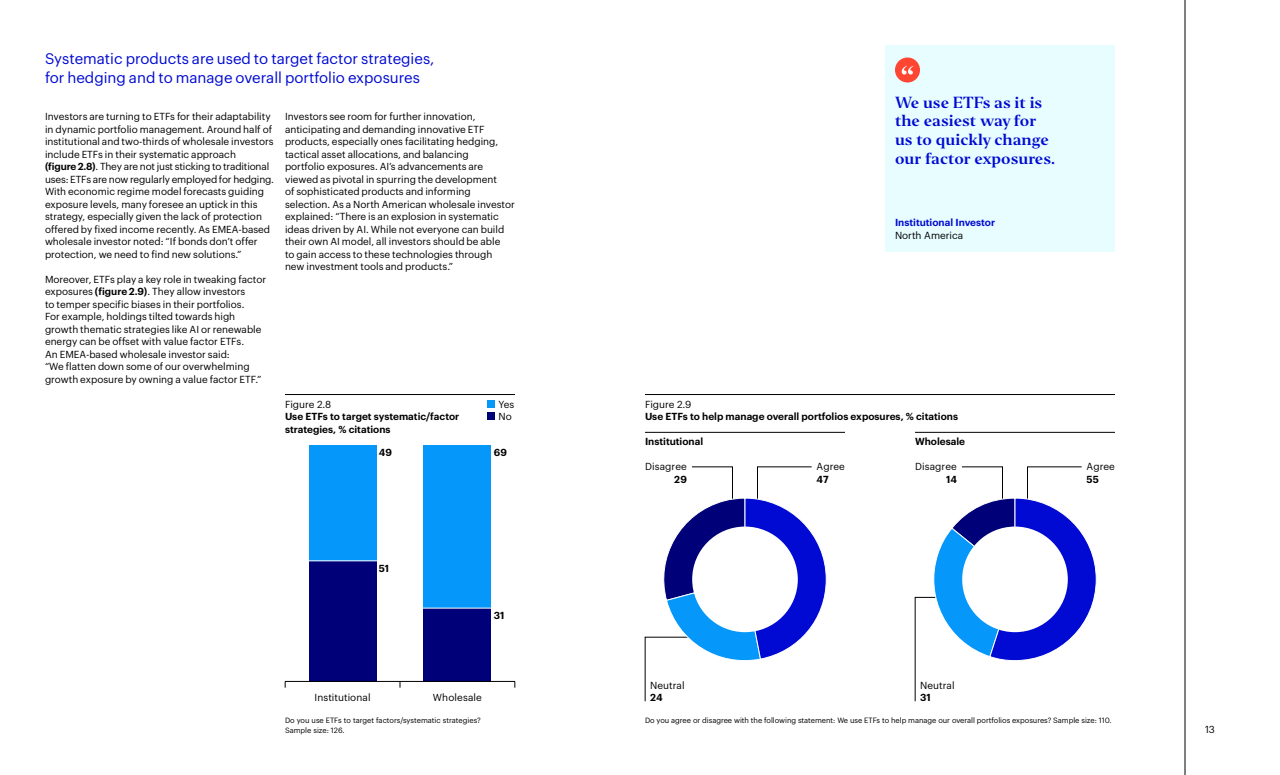
<style>
.page{position:relative;width:1280px;height:775px;background:#fff}
.page>*{position:absolute;margin:0;border:0;box-sizing:border-box;transform-origin:0 0}
.t1{font:15px/18.8px "Graphik";color:#000ad2}
.t2{font:15px/18.8px "Invesco Editor";color:#000ad2}
.t3{font:10px/12.5px "Graphik";color:#000}
.t4{font:600 10px/12.5px "Graphik";color:#000}
.t5{font:600 10px "Graphik";color:#000ad2}
.t6{font:7.5px/9.4px "Graphik";letter-spacing:-.005em;color:#000}
.s1{font-weight:600}
</style>
<div class="page">
<svg style="left:645px;top:467px;width:182px;height:235px"></svg>
<div style="left:692px;top:527px;width:106px;height:105px;background:#fff;border-radius:50%"></div>
<svg style="left:915px;top:467px;width:182px;height:235px"></svg>
<div style="left:962px;top:527px;width:106px;height:105px;background:#fff;border-radius:50%"></div>
<hr style="left:1185px;top:0;width:1px;height:775px;background:#000">
<hr style="left:645px;top:394px;width:470px;height:1px;background:#000">
<hr style="left:285px;top:394px;width:230px;height:1px;background:#000">
<div style="left:309px;top:445px;width:67px;height:116px;background:#0598fa"></div>
<div style="left:309px;top:561px;width:67px;height:120px;background:#000078"></div>
<div style="left:424px;top:445px;width:67px;height:163px;background:#0598fa"></div>
<div style="left:424px;top:608px;width:67px;height:73px;background:#000078"></div>
<hr style="left:308px;top:561px;width:69px;height:1px;background:#fff">
<hr style="left:423px;top:608px;width:69px;height:1px;background:#fff">
<hr style="left:285px;top:681px;width:230px;height:1px;background:#000">
<div style="left:488px;top:400px;width:7px;height:8px;background:#0598fa"></div>
<div style="left:488px;top:413px;width:7px;height:7px;background:#000078"></div>
<div style="left:885px;top:45px;width:230px;height:206px;background:#e7fdff"></div>
<div style="left:895px;top:58px;width:25px;height:24px;background:#ff4632;border-radius:50%"></div>
<svg style="left:902px;top:66px;width:11px;height:9px"></svg>
<hr style="left:645px;top:432px;width:200px;height:1px;background:#000">
<hr style="left:915px;top:432px;width:200px;height:1px;background:#000">
<h1 class="t1" style="left:45px;top:48px;width:391px">Systematic products are used to target factor strategies, for hedging and to manage overall portfolio exposures</h1>
<p class="t3" style="left:45px;top:109px;width:231px">Investors are turning to ETFs for their adaptability in dynamic portfolio management. Around half of institutional and two-thirds of wholesale investors include ETFs in their systematic approach<br><span class="s1">(figure 2.8)</span>. They are not just sticking to traditional uses: ETFs are now regularly employed for hedging.<br>With economic regime model forecasts guiding exposure levels, many foresee an uptick in this strategy, especially given the lack of protection offered by fixed income recently. As EMEA-based wholesale investor noted: “If bonds don’t offer protection, we need to find new solutions.”</p>
<p class="t3" style="left:45px;top:272px;width:223px">Moreover, ETFs play a key role in tweaking factor exposures <span class="s1">(figure 2.9)</span>. They allow investors<br>to temper specific biases in their portfolios.<br>For example, holdings tilted towards high growth thematic strategies like AI or renewable energy can be offset with value factor ETFs.<br>An EMEA-based wholesale investor said:<br>“We flatten down some of our overwhelming growth exposure by owning a value factor ETF.”</p>
<p class="t3" style="left:285px;top:109px;width:231px">Investors see room for further innovation, anticipating and demanding innovative ETF products, especially ones facilitating hedging, tactical asset allocations, and balancing<br>portfolio exposures. AI’s advancements are viewed as pivotal in spurring the development<br>of sophisticated products and informing selection. As a North American wholesale investor explained: “There is an explosion in systematic ideas driven by AI. While not everyone can build their own AI model, all investors should be able<br>to gain access to these technologies through<br>new investment tools and products.”</p>
<p class="t3" style="left:285px;top:397px;width:48px">Figure 2.8</p>
<p class="t4" style="left:285px;top:409px;width:176px">Use ETFs to target systematic/factor strategies, % citations</p>
<p class="t3" style="left:499px;top:397px;width:17px">Yes<br>No</p>
<p class="t4" style="left:379px;top:445px;width:15px">49</p>
<p class="t4" style="left:494px;top:445px;width:15px">69</p>
<p class="t4" style="left:379px;top:561px;width:12px">51</p>
<p class="t4" style="left:494px;top:608px;width:12px">31</p>
<p class="t3" style="left:315px;top:691px;width:58px">Institutional</p>
<p class="t3" style="left:433px;top:691px;width:50px">Wholesale</p>
<p class="t6" style="left:285px;top:715px;width:197px">Do you use ETFs to target factors/systematic strategies?<br>Sample size: 126.</p>
<h1 class="t2" style="left:895px;top:93px;width:162px">We use ETFs as it is the easiest way for us to quickly change our factor exposures.</h1>
<p class="t5" style="left:895px;top:215px;width:102px">Institutional Investor</p>
<p class="t3" style="left:895px;top:228px;width:70px">North America</p>
<p class="t3" style="left:645px;top:397px;width:48px">Figure 2.9</p>
<p class="t4" style="left:645px;top:409px;width:315px">Use ETFs to help manage overall portfolios exposures, % citations</p>
<p class="t4" style="left:645px;top:434px;width:60px">Institutional</p>
<p class="t4" style="left:915px;top:434px;width:52px">Wholesale</p>
<p class="t3" style="left:645px;top:459px;width:43px">Disagree</p>
<p class="t4" style="left:674px;top:472px;width:14px">29</p>
<p class="t3" style="left:650px;top:678px;width:36px">Neutral</p>
<p class="t4" style="left:650px;top:691px;width:14px">24</p>
<p class="t3" style="left:817px;top:459px;width:30px">Agree</p>
<p class="t4" style="left:817px;top:472px;width:13px">47</p>
<p class="t3" style="left:915px;top:459px;width:43px">Disagree</p>
<p class="t4" style="left:946px;top:472px;width:12px">14</p>
<p class="t3" style="left:920px;top:678px;width:36px">Neutral</p>
<p class="t4" style="left:920px;top:691px;width:12px">31</p>
<p class="t3" style="left:1087px;top:459px;width:30px">Agree</p>
<p class="t4" style="left:1087px;top:472px;width:14px">55</p>
<p class="t6" style="left:645px;top:715px;width:468px">Do you agree or disagree with the following statement: We use ETFs to help manage our overall portfolios exposures? Sample size: 110.</p>
<p class="t3" style="left:1205px;top:722px;width:12px">13</p>
</div>
